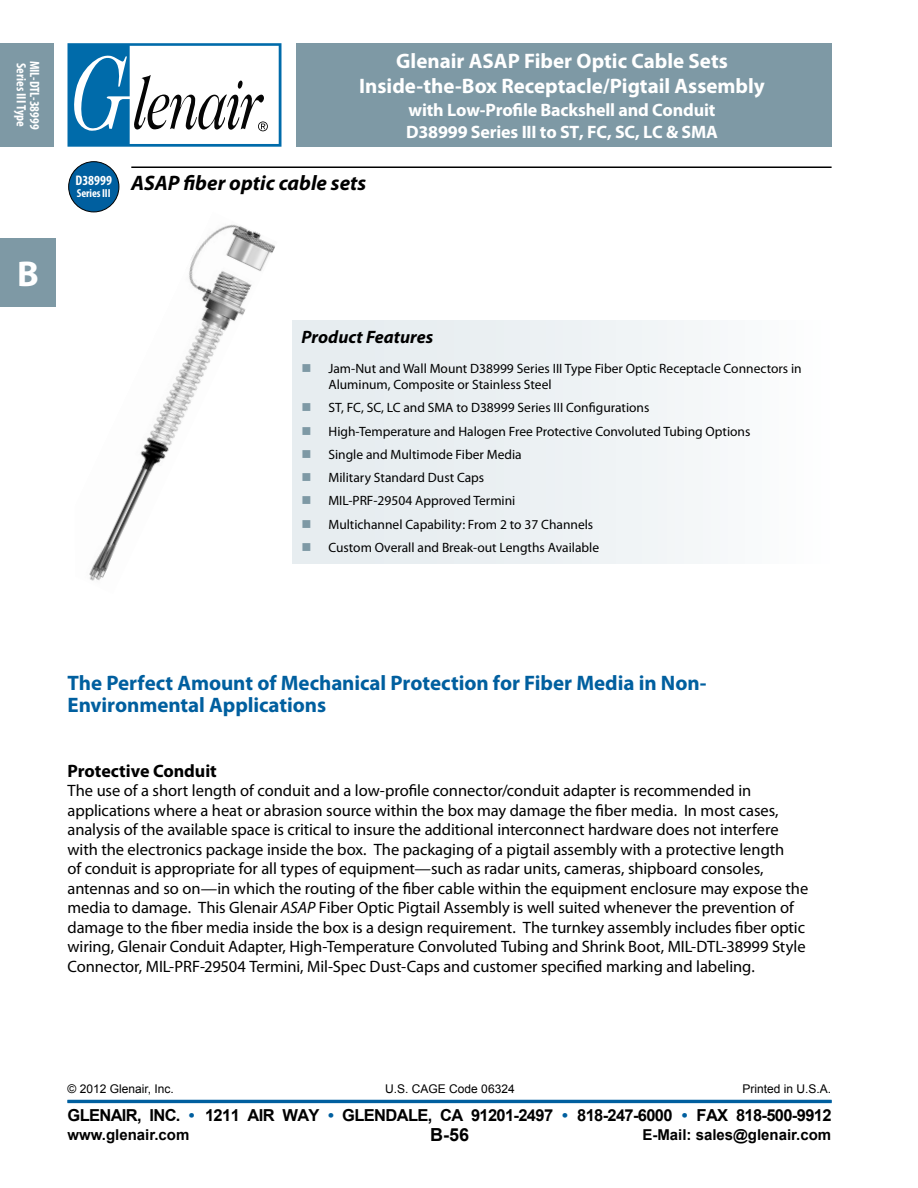
<style>
.page{position:relative;width:918px;height:1188px;background:#fff}
.page>*{position:absolute;margin:0;border:0;box-sizing:border-box;transform-origin:0 0}
.t1{font:700 36px "Myriad Pro";color:#fff}
.t2{font:700 21px/22.5px "Myriad Pro";letter-spacing:-.005em;color:#005f9f}
.t3{font:700 21px/25.5px "Myriad Pro";color:#fff;text-align:center}
.t4{font:italic 700 21px "Myriad Pro";color:#000}
.t5{font:700 18px/22.5px "Myriad Pro";letter-spacing:-.01em;color:#fff}
.t6{font:700 18px "Myriad Pro";letter-spacing:-.005em;color:#000}
.t7{font:italic 700 18px "Myriad Pro";color:#000}
.t8{font:700 18px "Arial";color:#000}
.t9{font:16.5px/19.5px "Myriad Pro";letter-spacing:-.005em;color:#000}
.t10{font:700 16.5px "Arial";letter-spacing:-.04em;color:#000}
.t11{font:700 15px "Arial";color:#000}
.t12{font:700 condensed 13.95px "Myriad Pro";color:#fff}
.t13{font:13.5px/16.5px "Myriad Pro";color:#000}
.t14{font:700 condensed 13.5px "Myriad Pro";color:#fff}
.t15{font:12px "Arial";color:#000}
.t16{font:700 condensed 11.7px "Myriad Pro";letter-spacing:-.01em;color:#fff}
.s1{color:#7e99a5}
.s2{font-style:italic}
.s3{color:#005f9f}
</style>
<div class="page">
<hr style="left:68px;top:1100px;width:764px;height:3px;background:#005f9f">
<div style="left:0;top:238px;width:56px;height:69px;background:#7e99a5"></div>
<div style="left:0;top:43px;width:54px;height:104px;background:#7e99a5"></div>
<div style="left:296px;top:43px;width:536px;height:104px;background:#7e99a5"></div>
<svg style="left:68px;top:43px;width:213px;height:104px"></svg>
<img style="left:89px;top:212px;width:186px;height:369px">
<div style="left:292px;top:320px;width:539px;height:243px;background:linear-gradient(to right,#e3eaee,#fbfcfc)"></div>
<div style="left:69px;top:162px;width:50px;height:50px;background:#005f9f;border-radius:50%"></div>
<div style="left:68px;top:161px;width:51px;height:51px;border:1px solid #000;border-radius:50%"></div>
<hr style="left:131px;top:166px;width:701px;height:2px;background:#000">
<p class="t14" style="left:30px;top:63px;width:66px;rotate:90deg">Series III Type</p>
<p class="t14" style="left:43px;top:61px;width:70px;rotate:90deg">MIL-DTL-38999</p>
<p class="t3" style="left:359px;top:47px;width:407px">Glenair ASAP Fiber Optic Cable Sets<br>Inside-the-Box Receptacle/Pigtail Assembly</p>
<p class="t5" style="left:406px;top:98px;width:313px">with Low-Profile Backshell and Conduit<br>D38999 Series III to ST, FC, SC, LC &amp; SMA</p>
<h1 class="t1" style="left:17px;top:251px;width:23px">B</h1>
<p class="t12" style="left:75px;top:172px;width:38px">D38999</p>
<p class="t16" style="left:77px;top:185px;width:35px">Series III</p>
<p class="t4" style="left:131px;top:169px;width:236px">ASAP fiber optic cable sets</p>
<p class="t7" style="left:301px;top:325px;width:133px">Product Features</p>
<p class="t13" style="left:328px;top:360px;width:475px;text-indent:-27px"><span class="s1">■</span> Jam-Nut and Wall Mount D38999 Series III Type Fiber Optic Receptacle Connectors in<br>Aluminum, Composite or Stainless Steel</p>
<p class="t13" style="left:301px;top:399px;width:350px"><span class="s1">■</span> ST, FC, SC, LC and SMA to D38999 Series III Configurations</p>
<p class="t13" style="left:301px;top:423px;width:451px"><span class="s1">■</span> High-Temperature and Halogen Free Protective Convoluted Tubing Options</p>
<p class="t13" style="left:301px;top:446px;width:222px"><span class="s1">■</span> Single and Multimode Fiber Media</p>
<p class="t13" style="left:301px;top:469px;width:184px"><span class="s1">■</span> Military Standard Dust Caps</p>
<p class="t13" style="left:301px;top:492px;width:215px"><span class="s1">■</span> MIL-PRF-29504 Approved Termini</p>
<p class="t13" style="left:301px;top:516px;width:293px"><span class="s1">■</span> Multichannel Capability: From 2 to 37 Channels</p>
<p class="t13" style="left:301px;top:539px;width:299px"><span class="s1">■</span> Custom Overall and Break-out Lengths Available</p>
<p class="t2" style="left:68px;top:671px;width:641px">The Perfect Amount of Mechanical Protection for Fiber Media in Non-<br>Environmental Applications</p>
<p class="t6" style="left:68px;top:759px;width:151px">Protective Conduit</p>
<p class="t9" style="left:68px;top:781px;width:742px">The use of a short length of conduit and a low-profile connector/conduit adapter is recommended in applications where a heat or abrasion source within the box may damage the fiber media. In most cases, analysis of the available space is critical to insure the additional interconnect hardware does not interfere with the electronics package inside the box. The packaging of a pigtail assembly with a protective length<br>of conduit is appropriate for all types of equipment—such as radar units, cameras, shipboard consoles, antennas and so on—in which the routing of the fiber cable within the equipment enclosure may expose the media to damage. This Glenair <span class="s2">ASAP</span> Fiber Optic Pigtail Assembly is well suited whenever the prevention of damage to the fiber media inside the box is a design requirement. The turnkey assembly includes fiber optic wiring, Glenair Conduit Adapter, High-Temperature Convoluted Tubing and Shrink Boot, MIL-DTL-38999 Style Connector, MIL-PRF-29504 Termini, Mil-Spec Dust-Caps and customer specified marking and labeling.</p>
<p class="t15" style="left:68px;top:1081px;width:108px">© 2012 Glenair, Inc.</p>
<p class="t15" style="left:385px;top:1081px;width:131px">U.S. CAGE Code 06324</p>
<p class="t15" style="left:743px;top:1081px;width:90px">Printed in U.S.A.</p>
<p class="t10" style="left:68px;top:1104px;width:766px">GLENAIR, INC. <span class="s3">•</span> 1211 AIR WAY <span class="s3">•</span> GLENDALE, CA 91201-2497 <span class="s3">•</span> 818-247-6000 <span class="s3">•</span> FAX 818-500-9912</p>
<p class="t8" style="left:430px;top:1123px;width:41px">B-56</p>
<p class="t11" style="left:68px;top:1125px;width:123px">www.glenair.com</p>
<p class="t11" style="left:642px;top:1125px;width:190px">E-Mail: sales@glenair.com</p>
</div>
